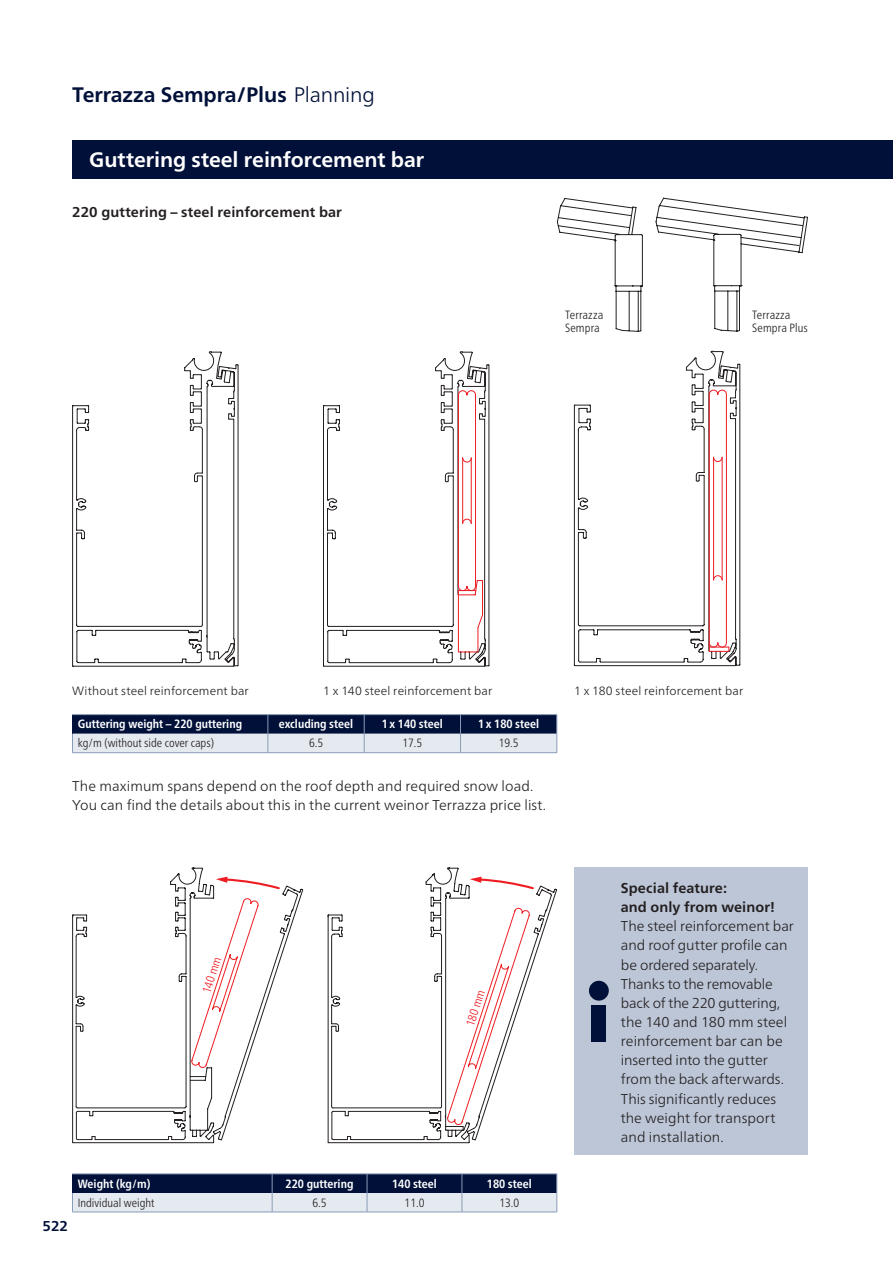
<style>
.page{position:relative;width:893px;height:1263px;background:#fff}
.page>*{position:absolute;margin:0;border:0;box-sizing:border-box;transform-origin:0 0}
.t1{font:700 21px "Frutiger Neue LTW1 G";color:#fff}
.t2{font:700 21px "Frutiger Neue LTW1 G";color:#001039}
.t3{font:300 14.25px/19.2px "Frutiger Neue LTW1 G";color:#231f20}
.t4{font:700 14.25px/19.2px "Frutiger Neue LTW1 G";letter-spacing:.005em;color:#231f20}
.t5{font:700 14.25px "Frutiger Neue LTW1 G";color:#001039}
.t6{font:700 condensed 12px "Frutiger Neue LTW1 G";color:#fff}
.t7{font:300 condensed 12px/12.8px "Frutiger Neue LTW1 G";color:#231f20}
.t8{font:300 12px "Frutiger Neue LTW1 G";letter-spacing:.01em;color:#231f20}
.t9{font:300 condensed 12px "Frutiger Neue LTW1 G";color:#ee1d23}
.s1{font-weight:300}
</style>
<div class="page">
<svg style="left:656px;top:198px;width:152px;height:133px"></svg>
<svg style="left:557px;top:198px;width:86px;height:134px"></svg>
<div style="left:72px;top:140px;width:821px;height:39px;background:#001039"></div>
<div style="left:574px;top:867px;width:234px;height:287px;background:#bcc6d7"></div>
<div style="left:591px;top:1005px;width:15px;height:36px;background:#001039"></div>
<div style="left:589px;top:981px;width:20px;height:19px;background:#001039;border-radius:50%"></div>
<svg style="left:72px;top:867px;width:209px;height:276px"></svg>
<svg style="left:327px;top:867px;width:208px;height:276px"></svg>
<svg style="left:574px;top:404px;width:166px;height:262px"></svg>
<svg style="left:579px;top:351px;width:160px;height:315px"></svg>
<hr style="left:709px;top:394px;width:1px;height:257px;background:#ee1d23">
<hr style="left:324px;top:666px;width:160px;height:1px;background:#231f20">
<svg style="left:323px;top:405px;width:167px;height:261px"></svg>
<svg style="left:329px;top:351px;width:159px;height:315px"></svg>
<svg style="left:72px;top:405px;width:6px;height:261px"></svg>
<svg style="left:78px;top:362px;width:161px;height:304px"></svg>
<svg style="left:190px;top:351px;width:45px;height:308px"></svg>
<hr style="left:72px;top:714px;width:196px;height:1px;background:#899cb7">
<hr style="left:268px;top:714px;width:96px;height:1px;background:#899cb7">
<hr style="left:364px;top:714px;width:96px;height:1px;background:#899cb7">
<hr style="left:460px;top:714px;width:97px;height:1px;background:#899cb7">
<svg style="left:72px;top:715px;width:486px;height:38px;background:#737e96"></svg>
<hr style="left:72px;top:1212px;width:200px;height:1px;background:#899cb7">
<svg style="left:72px;top:1174px;width:486px;height:38px;background:#727d95"></svg>
<hr style="left:272px;top:1212px;width:95px;height:1px;background:#899cb7">
<hr style="left:367px;top:1212px;width:95px;height:1px;background:#899cb7">
<hr style="left:462px;top:1212px;width:95px;height:1px;background:#899cb7">
<h1 class="t2" style="left:72px;top:82px;width:304px">Terrazza Sempra/Plus <span class="s1">Planning</span></h1>
<h1 class="t1" style="left:89px;top:147px;width:336px">Guttering steel reinforcement bar</h1>
<p class="t4" style="left:72px;top:202px;width:271px">220 guttering – steel reinforcement bar</p>
<p class="t7" style="left:565px;top:308px;width:40px">Terrazza<br>Sempra</p>
<p class="t7" style="left:752px;top:308px;width:57px">Terrazza<br>Sempra Plus</p>
<p class="t8" style="left:72px;top:684px;width:178px">Without steel reinforcement bar</p>
<p class="t8" style="left:323px;top:684px;width:171px">1 x 140 steel reinforcement bar</p>
<p class="t8" style="left:574px;top:684px;width:171px">1 x 180 steel reinforcement bar</p>
<p class="t6" style="left:78px;top:717px;width:166px">Guttering weight – 220 guttering</p>
<p class="t6" style="left:279px;top:717px;width:76px">excluding steel</p>
<p class="t6" style="left:382px;top:717px;width:62px">1x 140 steel</p>
<p class="t6" style="left:478px;top:717px;width:62px">1x 180 steel</p>
<p class="t7" style="left:78px;top:737px;width:138px">kg/m (without side cover caps)</p>
<p class="t7" style="left:309px;top:737px;width:16px">6.5</p>
<p class="t7" style="left:402px;top:737px;width:21px">17.5</p>
<p class="t7" style="left:499px;top:737px;width:21px">19.5</p>
<p class="t3" style="left:72px;top:776px;width:475px">The maximum spans depend on the roof depth and required snow load.<br>You can find the details about this in the current weinor Terrazza price list.</p>
<p class="t9" style="left:199px;top:990px;width:39px;rotate:-72deg">140 mm</p>
<p class="t9" style="left:463px;top:1024px;width:39px;rotate:-72deg">180 mm</p>
<p class="t5" style="left:43px;top:1218px;width:27px">522</p>
<p class="t6" style="left:78px;top:1176px;width:74px">Weight (kg/m)</p>
<p class="t6" style="left:286px;top:1176px;width:69px">220 guttering</p>
<p class="t6" style="left:392px;top:1176px;width:46px">140 steel</p>
<p class="t6" style="left:487px;top:1176px;width:46px">180 steel</p>
<p class="t7" style="left:78px;top:1196px;width:78px">Individual weight</p>
<p class="t7" style="left:313px;top:1196px;width:16px">6.5</p>
<p class="t7" style="left:405px;top:1196px;width:21px">11.0</p>
<p class="t7" style="left:499px;top:1196px;width:21px">13.0</p>
<p class="t4" style="left:621px;top:878px;width:156px">Special feature:<br>and only from weinor!</p>
<p class="t3" style="left:621px;top:916px;width:175px">The steel reinforcement bar and roof gutter profile can be ordered separately.<br>Thanks to the removable back of the 220 guttering, the 140 and 180 mm steel reinforcement bar can be inserted into the gutter from the back afterwards.<br>This significantly reduces the weight for transport and installation.</p>
</div>
